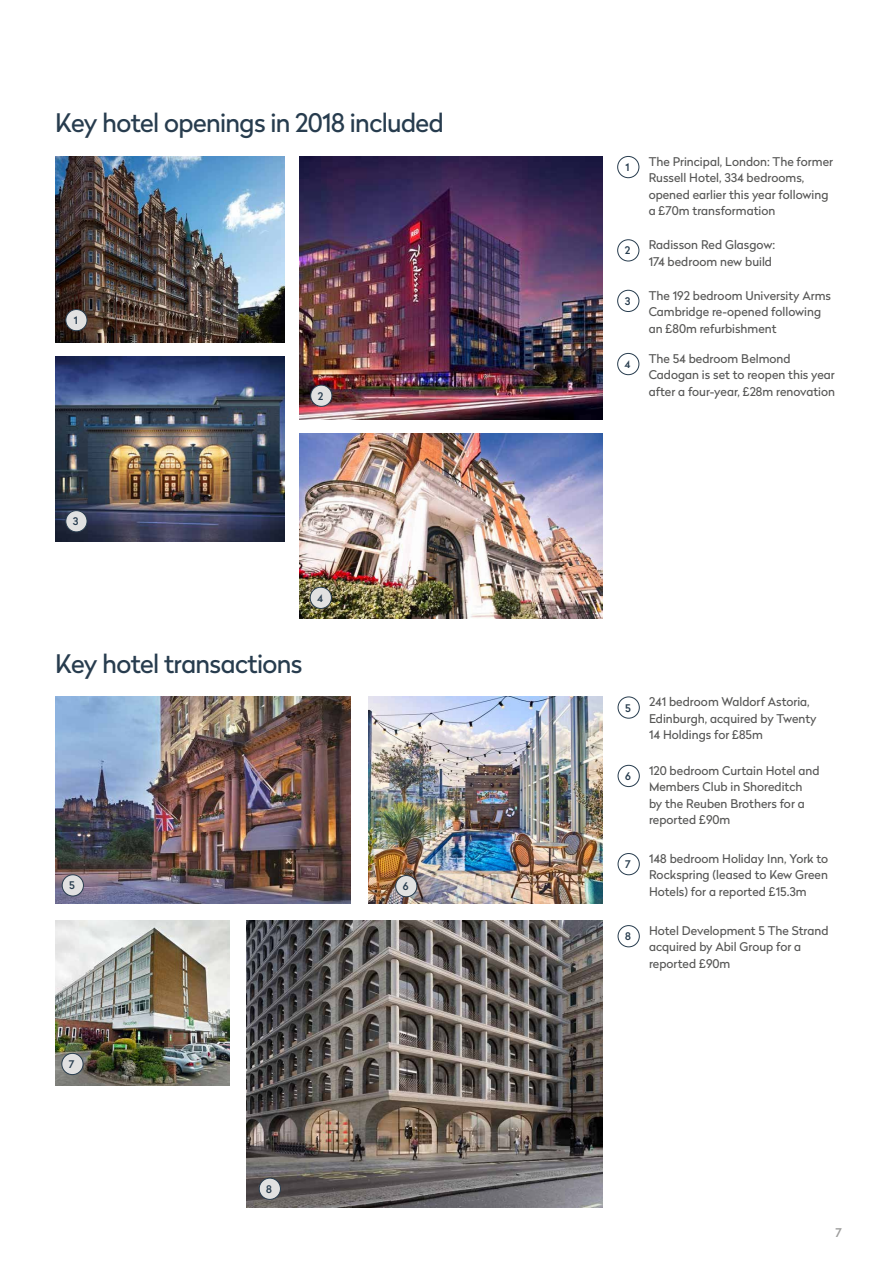
<style>
.page{position:relative;width:893px;height:1263px;background:#fff}
.page>*{position:absolute;margin:0;border:0;box-sizing:border-box;transform-origin:0 0}
.t1{font:25.5px "Radikal";letter-spacing:-.025em;color:#273c4e}
.t2{font:12px/16.5px "Radikal";color:#575756}
.t3{font:500 12px "Radikal";color:#9d9d9c}
.t4{font:500 10.5px "Radikal";color:#273c4e}
</style>
<div class="page">
<img style="left:55px;top:156px;width:229px;height:186px">
<img style="left:55px;top:356px;width:229px;height:185px">
<img style="left:300px;top:433px;width:302px;height:185px">
<img style="left:300px;top:156px;width:302px;height:264px">
<div style="left:311px;top:385px;width:21px;height:21px;background:#e1e1e1;border-radius:50%"></div>
<div style="left:310px;top:385px;width:22px;height:22px;border:1px solid #273c4e;border-radius:50%"></div>
<div style="left:66px;top:309px;width:21px;height:22px;background:#e1e1e1;border-radius:50%"></div>
<div style="left:66px;top:309px;width:21px;height:22px;border:1px solid #273c4e;border-radius:50%"></div>
<div style="left:66px;top:511px;width:21px;height:21px;background:#e1e1e1;border-radius:50%"></div>
<div style="left:66px;top:510px;width:21px;height:22px;border:1px solid #273c4e;border-radius:50%"></div>
<div style="left:310px;top:587px;width:21px;height:21px;background:#e1e1e1;border-radius:50%"></div>
<div style="left:310px;top:587px;width:22px;height:22px;border:1px solid #273c4e;border-radius:50%"></div>
<div style="left:617px;top:156px;width:22px;height:22px;border:1px solid #273c4e;border-radius:50%"></div>
<div style="left:617px;top:240px;width:22px;height:21px;border:1px solid #273c4e;border-radius:50%"></div>
<div style="left:617px;top:290px;width:22px;height:22px;border:1px solid #273c4e;border-radius:50%"></div>
<div style="left:617px;top:353px;width:22px;height:22px;border:1px solid #273c4e;border-radius:50%"></div>
<img style="left:55px;top:920px;width:175px;height:165px">
<img style="left:55px;top:697px;width:296px;height:206px">
<img style="left:368px;top:697px;width:234px;height:206px">
<img style="left:247px;top:920px;width:355px;height:288px">
<div style="left:62px;top:875px;width:21px;height:21px;background:#e1e1e1;border-radius:50%"></div>
<div style="left:62px;top:874px;width:22px;height:22px;border:1px solid #273c4e;border-radius:50%"></div>
<div style="left:259px;top:1178px;width:21px;height:21px;background:#e1e1e1;border-radius:50%"></div>
<div style="left:259px;top:1178px;width:22px;height:21px;border:1px solid #273c4e;border-radius:50%"></div>
<div style="left:62px;top:1053px;width:21px;height:21px;background:#e1e1e1;border-radius:50%"></div>
<div style="left:62px;top:1053px;width:21px;height:22px;border:1px solid #273c4e;border-radius:50%"></div>
<div style="left:396px;top:875px;width:21px;height:22px;background:#e1e1e1;border-radius:50%"></div>
<div style="left:395px;top:875px;width:22px;height:22px;border:1px solid #273c4e;border-radius:50%"></div>
<div style="left:618px;top:697px;width:21px;height:21px;border:1px solid #273c4e;border-radius:50%"></div>
<div style="left:618px;top:765px;width:21px;height:22px;border:1px solid #273c4e;border-radius:50%"></div>
<div style="left:618px;top:853px;width:21px;height:22px;border:1px solid #273c4e;border-radius:50%"></div>
<div style="left:618px;top:925px;width:21px;height:22px;border:1px solid #273c4e;border-radius:50%"></div>
<h1 class="t1" style="left:55px;top:104px;width:390px">Key hotel openings in 2018 included</h1>
<p class="t4" style="left:74px;top:313px;width:6px">1</p>
<p class="t4" style="left:318px;top:388px;width:7px">2</p>
<p class="t4" style="left:73px;top:514px;width:7px">3</p>
<p class="t4" style="left:317px;top:590px;width:7px">4</p>
<h1 class="t1" style="left:55px;top:646px;width:249px">Key hotel transactions</h1>
<p class="t4" style="left:69px;top:878px;width:7px">5</p>
<p class="t4" style="left:69px;top:1057px;width:7px">7</p>
<p class="t4" style="left:266px;top:1181px;width:7px">8</p>
<p class="t4" style="left:403px;top:879px;width:7px">6</p>
<p class="t4" style="left:626px;top:160px;width:6px">1</p>
<p class="t4" style="left:625px;top:243px;width:7px">2</p>
<p class="t4" style="left:625px;top:294px;width:7px">3</p>
<p class="t4" style="left:625px;top:357px;width:7px">4</p>
<p class="t2" style="left:649px;top:153px;width:186px">The Principal, London: The former<br>Russell Hotel, 334 bedrooms, opened earlier this year following a £70m transformation</p>
<p class="t2" style="left:649px;top:236px;width:128px">Radisson Red Glasgow:<br>174 bedroom new build</p>
<p class="t2" style="left:649px;top:286px;width:184px">The 192 bedroom University Arms<br>Cambridge re-opened following an £80m refurbishment</p>
<p class="t2" style="left:649px;top:350px;width:188px">The 54 bedroom Belmond<br>Cadogan is set to reopen this year after a four-year, £28m renovation</p>
<p class="t4" style="left:625px;top:700px;width:7px">5</p>
<p class="t4" style="left:625px;top:769px;width:7px">6</p>
<p class="t4" style="left:625px;top:857px;width:7px">7</p>
<p class="t4" style="left:625px;top:929px;width:7px">8</p>
<p class="t2" style="left:649px;top:693px;width:169px">241 bedroom Waldorf Astoria,<br>Edinburgh, acquired by Twenty<br>14 Holdings for £85m</p>
<p class="t2" style="left:649px;top:761px;width:172px">120 bedroom Curtain Hotel and<br>Members Club in Shoreditch<br>by the Reuben Brothers for a reported £90m</p>
<p class="t2" style="left:649px;top:850px;width:181px;text-align:justify">148 bedroom Holiday Inn, York to Rockspring (leased to Kew Green Hotels) for a reported £15.3m</p>
<p class="t2" style="left:649px;top:922px;width:181px">Hotel Development 5 The Strand acquired by Abil Group for a reported £90m</p>
<p class="t3" style="left:835px;top:1223px;width:8px">7</p>
</div>
